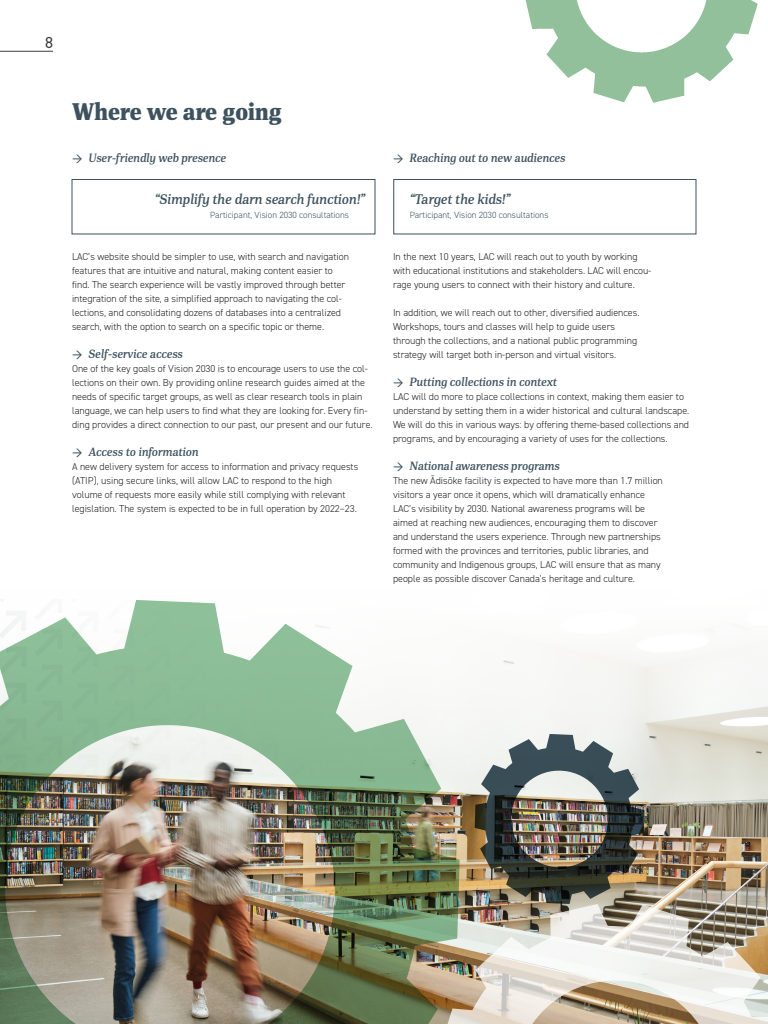
<style>
.page{position:relative;width:768px;height:1024px;background:#fff}
.page>*{position:absolute;margin:0;border:0;box-sizing:border-box;transform-origin:0 0}
.t1{font:900 24px "PFDIN Serif";color:#3d525e}
.t2{font:16px "DIN2014";color:#3e3e3f}
.t3{font:italic 500 14px "PFDIN Serif";color:#3d525e}
.t4{font:italic 500 12px "PFDIN Serif";color:#3d525e}
.t5{font:300 10px/14px "DIN2014";color:#231f20}
.t6{font:300 9px "DIN2014";color:#3d525e}
.s1{font-family:"DIN2014";font-weight:400;font-style:normal}
</style>
<div class="page">
<hr style="left:0;top:51px;width:53px;height:1px;background:#3e3e3f">
<div style="left:72px;top:179px;width:303px;height:55px;border:1px solid #3d525e"></div>
<div style="left:393px;top:179px;width:303px;height:55px;border:1px solid #3d525e"></div>
<img style="left:0;top:599px;width:768px;height:305px">
<img style="left:525px;top:0;width:233px;height:103px">
<svg style="left:460px;top:904px;width:15px;height:120px;background:#b7aa93"></svg>
<img style="left:475px;top:734px;width:293px;height:290px">
<img style="left:0;top:600px;width:460px;height:424px">
<h2 class="t2" style="left:45px;top:32px;width:9px">8</h2>
<h1 class="t1" style="left:72px;top:96px;width:211px">Where we are going</h1>
<p class="t4" style="left:72px;top:150px;width:156px"><span class="s1">→</span> User-friendly web presence</p>
<h3 class="t3" style="left:155px;top:190px;width:212px">“Simplify the darn search function!”</h3>
<p class="t6" style="left:210px;top:209px;width:140px">Participant, Vision 2030 consultations</p>
<p class="t5" style="left:72px;top:250px;width:279px">LAC’s website should be simpler to use, with search and navigation features that are intuitive and natural, making content easier to find. The search experience will be vastly improved through better integration of the site, a simplified approach to navigating the col&shy;lections, and consolidating dozens of databases into a centralized search, with the option to search on a specific topic or theme.</p>
<p class="t4" style="left:72px;top:346px;width:112px"><span class="s1">→</span> Self-service access</p>
<p class="t5" style="left:72px;top:362px;width:302px">One of the key goals of Vision 2030 is to encourage users to use the col&shy;lections on their own. By providing online research guides aimed at the needs of specific target groups, as well as clear research tools in plain language, we can help users to find what they are looking for. Every fin&shy;ding provides a direct connection to our past, our present and our future.</p>
<p class="t4" style="left:72px;top:444px;width:128px"><span class="s1">→</span> Access to information</p>
<p class="t5" style="left:72px;top:460px;width:288px">A new delivery system for access to information and privacy requests (ATIP), using secure links, will allow LAC to respond to the high volume of requests more easily while still complying with relevant legislation. The system is expected to be in full operation by 2022–23.</p>
<p class="t4" style="left:393px;top:150px;width:174px"><span class="s1">→</span> Reaching out to new audiences</p>
<h3 class="t3" style="left:410px;top:190px;width:102px">“Target the kids!”</h3>
<p class="t6" style="left:410px;top:209px;width:140px">Participant, Vision 2030 consultations</p>
<p class="t5" style="left:393px;top:250px;width:260px">In the next 10 years, LAC will reach out to youth by working with educational institutions and stakeholders. LAC will encou&shy;rage young users to connect with their history and culture.</p>
<p class="t5" style="left:393px;top:306px;width:248px">In addition, we will reach out to other, diversified audiences.<br>Workshops, tours and classes will help to guide users through the collections, and a national public programming strategy will target both in-person and virtual visitors.</p>
<p class="t4" style="left:393px;top:374px;width:166px"><span class="s1">→</span> Putting collections in context</p>
<p class="t5" style="left:393px;top:390px;width:298px">LAC will do more to place collections in context, making them easier to understand by setting them in a wider historical and cultural landscape.<br>We will do this in various ways: by offering theme-based collections and programs, and by encouraging a variety of uses for the collections.</p>
<p class="t4" style="left:393px;top:458px;width:168px"><span class="s1">→</span> National awareness programs</p>
<p class="t5" style="left:393px;top:474px;width:271px">The new Ādisōke facility is expected to have more than 1.7 million visitors a year once it opens, which will dramatically enhance LAC’s visibility by 2030. National awareness programs will be aimed at reaching new audiences, encouraging them to discover and understand the users experience. Through new partnerships formed with the provinces and territories, public libraries, and community and Indigenous groups, LAC will ensure that as many people as possible discover Canada’s heritage and culture.</p>
</div>
